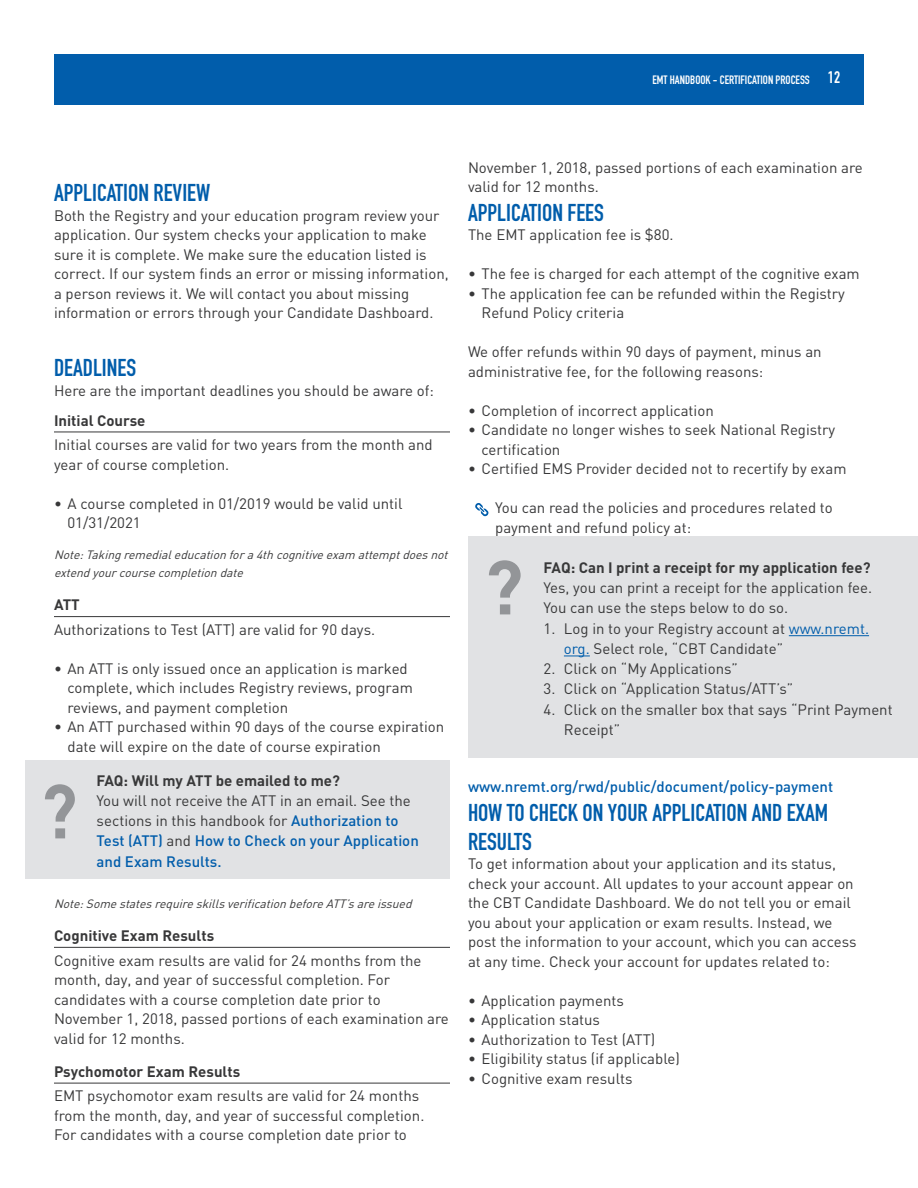
<style>
.page{position:relative;width:918px;height:1188px;background:#fff}
.page>*{position:absolute;margin:0;border:0;box-sizing:border-box;transform-origin:0 0}
.t1{font:24px/28.8px "DIN Engschrift Std";color:#015dab}
.t2{font:16.5px "DIN Engschrift Std";color:#fff}
.t3{font:15px/19.5px "DIN";color:#383839}
.Underline{font:700 15px "DIN";color:#383839}
.t4{font:500 15px "DIN";color:#015dab}
.t5{font:italic 12px/18px "DIN";color:#383839}
.t6{font:12px "DIN Engschrift Std";color:#fff}
.s1{font-weight:500;color:#015dab}
.s2{color:#015dab}
</style>
<div class="page">
<hr style="left:917px;top:105px;width:1px;height:1083px;background:#e1e2e4">
<div style="left:54px;top:54px;width:810px;height:51px;background:#015dab"></div>
<hr style="left:54px;top:432px;width:396px;height:1px;background:#383839">
<hr style="left:54px;top:616px;width:396px;height:1px;background:#383839">
<hr style="left:54px;top:947px;width:396px;height:1px;background:#383839">
<hr style="left:54px;top:1083px;width:396px;height:1px;background:#383839">
<div style="left:468px;top:537px;width:450px;height:221px;background:#e1e2e4"></div>
<hr style="left:789px;top:635px;width:80px;height:1px;background:#015dab">
<svg style="left:564px;top:656px;width:26px;height:1px"></svg>
<svg style="left:489px;top:560px;width:32px;height:54px"></svg>
<svg style="left:475px;top:503px;width:14px;height:14px"></svg>
<div style="left:25px;top:761px;width:425px;height:118px;background:#e1e2e4"></div>
<svg style="left:45px;top:784px;width:30px;height:54px"></svg>
<p class="t6" style="left:653px;top:72px;width:159px">EMT HANDBOOK - CERTIFICATION PROCESS</p>
<p class="t2" style="left:828px;top:67px;width:14px">12</p>
<p class="t1" style="left:54px;top:179px;width:158px">APPLICATION REVIEW</p>
<p class="t3" style="left:54px;top:206px;width:396px">Both the Registry and your education program review your application. Our system checks your application to make sure it is complete. We make sure the education listed is correct. If our system finds an error or missing information, a person reviews it. We will contact you about missing information or errors through your Candidate Dashboard.</p>
<p class="t1" style="left:54px;top:353px;width:84px">DEADLINES</p>
<p class="t3" style="left:54px;top:380px;width:382px">Here are the important deadlines you should be aware of:</p>
<p class="Underline" style="left:54px;top:410px;width:93px">Initial Course</p>
<p class="t3" style="left:54px;top:435px;width:380px">Initial courses are valid for two years from the month and year of course completion.</p>
<p class="t3" style="left:68px;top:493px;width:336px;text-indent:-14px">• A course completed in 01/2019 would be valid until<br>01/31/2021</p>
<p class="t5" style="left:54px;top:546px;width:399px">Note:Takingremedialeducationfora4thcognitiveexam attemptdoesnot extendyourcoursecompletiondate</p>
<p class="Underline" style="left:54px;top:595px;width:27px">ATT</p>
<p class="t3" style="left:54px;top:620px;width:323px">Authorizations to Test (ATT) are valid for 90 days.</p>
<p class="t3" style="left:68px;top:659px;width:347px;text-indent:-14px">• An ATT is only issued once an application is marked complete, which includes Registry reviews, program reviews, and payment completion</p>
<p class="t3" style="left:68px;top:717px;width:378px;text-indent:-14px">• An ATT purchased within 90 days of the course expiration date will expire on the date of course expiration</p>
<p class="Underline" style="left:97px;top:771px;width:245px">FAQ: Will my ATT be emailed to me?</p>
<p class="t3" style="left:97px;top:790px;width:324px;line-height:20.2px">You will not receive the ATT in an email. See the sections in this handbook for <span class="s1">Authorization to Test (ATT)</span> and <span class="s1">How to Check on your Application and Exam Results.</span></p>
<p class="t5" style="left:54px;top:894px;width:363px">Note:SomestatesrequireskillsverificationbeforeATT’sareissued</p>
<p class="Underline" style="left:54px;top:926px;width:162px">Cognitive Exam Results</p>
<p class="t3" style="left:54px;top:950px;width:369px">Cognitive exam results are valid for 24 months from the</p>
<p class="t3" style="left:54px;top:970px;width:396px">month, day, and year of successful completion. For candidates with a course completion date prior to November 1, 2018, passed portions of each examination are valid for 12 months.</p>
<p class="Underline" style="left:54px;top:1062px;width:188px">Psychomotor Exam Results</p>
<p class="t3" style="left:54px;top:1086px;width:372px">EMT psychomotor exam results are valid for 24 months from the month, day, and year of successful completion.<br>For candidates with a course completion date prior to</p>
<p class="t3" style="left:468px;top:157px;width:396px">November 1, 2018, passed portions of each examination are valid for 12 months.</p>
<p class="t1" style="left:468px;top:198px;width:137px">APPLICATION FEES</p>
<p class="t3" style="left:468px;top:225px;width:207px">The EMT application fee is $80.</p>
<p class="t3" style="left:468px;top:264px;width:393px">• The fee is charged for each attempt of the cognitive exam</p>
<p class="t3" style="left:482px;top:284px;width:365px;text-indent:-14px">• The application fee can be refunded within the Registry<br>Refund Policy criteria</p>
<p class="t3" style="left:468px;top:342px;width:355px">We offer refunds within 90 days of payment, minus an administrative fee, for the following reasons:</p>
<p class="t3" style="left:468px;top:401px;width:247px">• Completion of incorrect application</p>
<p class="t3" style="left:482px;top:420px;width:355px;text-indent:-14px">• Candidate no longer wishes to seek National Registry certification</p>
<p class="t3" style="left:468px;top:459px;width:380px">• Certified EMS Provider decided not to recertify by exam</p>
<p class="t3" style="left:495px;top:498px;width:339px">You can read the policies and procedures related to payment and refund policy at:</p>
<p class="Underline" style="left:544px;top:558px;width:328px">FAQ: Can I print a receipt for my application fee?</p>
<p class="t3" style="left:544px;top:577px;width:330px;line-height:20.2px">Yes, you can print a receipt for the application fee.<br>You can use the steps below to do so.</p>
<p class="t3" style="left:564px;top:618px;width:307px;line-height:20.2px;text-indent:-20px">1. Log in to your Registry account at <span class="s2">www.nremt. org.</span> Select role, “CBT Candidate”</p>
<p class="t3" style="left:544px;top:659px;width:196px">2. Click on “My Applications”</p>
<p class="t3" style="left:544px;top:679px;width:251px">3. Click on “Application Status/ATT’s”</p>
<p class="t3" style="left:564px;top:699px;width:330px;line-height:20.2px;text-indent:-20px">4. Click on the smaller box that says “Print Payment<br>Receipt”</p>
<p class="t4" style="left:468px;top:777px;width:367px">www.nremt.org/rwd/public/document/policy-payment</p>
<p class="t1" style="left:468px;top:798px;width:362px">HOW TO CHECK ON YOUR APPLICATION AND EXAM<br>RESULTS</p>
<p class="t3" style="left:468px;top:854px;width:390px">To get information about your application and its status, check your account. All updates to your account appear on the CBT Candidate Dashboard. We do not tell you or email you about your application or exam results. Instead, we post the information to your account, which you can access at any time. Check your account for updates related to:</p>
<p class="t3" style="left:468px;top:990px;width:157px">• Application payments</p>
<p class="t3" style="left:468px;top:1010px;width:134px">• Application status</p>
<p class="t3" style="left:468px;top:1029px;width:189px">• Authorization to Test (ATT)</p>
<p class="t3" style="left:468px;top:1049px;width:213px">• Eligibility status (if applicable)</p>
<p class="t3" style="left:468px;top:1068px;width:166px">• Cognitive exam results</p>
</div>
